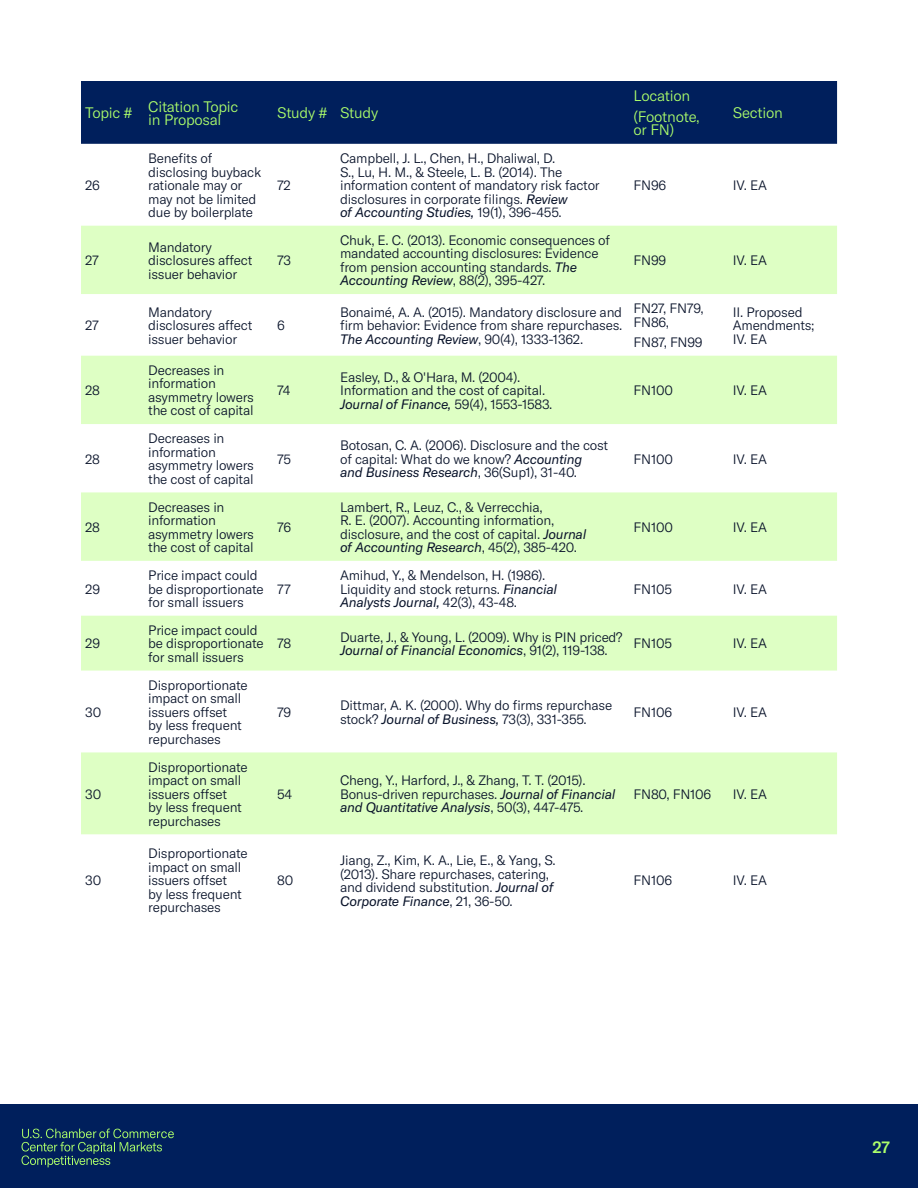
<style>
.page{position:relative;width:918px;height:1188px;background:#fff}
.page>*{position:absolute;margin:0;border:0;box-sizing:border-box;transform-origin:0 0}
.t1{font:500 16.5px "GT America";color:#adff6b}
.Table_Text{font:300 15px/13.5px "GT America";letter-spacing:-.02em;color:#adff6b}
.Table_Text-2{font:300 13.5px/13.5px "GT America";letter-spacing:-.02em;color:#09132a}
.s1{font-weight:400;font-style:italic}
</style>
<div class="page">
<div style="left:0;top:1104px;width:918px;height:84px;background:#001f5c"></div>
<svg style="left:22px;top:1129px;width:152px;height:38px"></svg>
<div style="left:81px;top:81px;width:756px;height:63px;background:#001f5c"></div>
<svg style="left:81px;top:226px;width:756px;height:608px;fill:#deffc4"></svg>
<p class="Table_Text" style="left:85px;top:106px;width:48px">Topic #</p>
<p class="Table_Text" style="left:148px;top:100px;width:92px">Citation Topic in Proposal</p>
<p class="Table_Text" style="left:277px;top:106px;width:51px">Study #</p>
<p class="Table_Text" style="left:340px;top:106px;width:40px">Study</p>
<p class="Table_Text-2" style="left:85px;top:179px;width:16px">26</p>
<p class="Table_Text-2" style="left:85px;top:254px;width:15px">27</p>
<p class="Table_Text-2" style="left:148px;top:152px;width:115px">Benefits of disclosing buyback rationale may or may not be limited due by boilerplate</p>
<p class="Table_Text-2" style="left:148px;top:240px;width:106px">Mandatory disclosures affect issuer behavior</p>
<p class="Table_Text-2" style="left:277px;top:179px;width:15px">72</p>
<p class="Table_Text-2" style="left:277px;top:254px;width:15px">73</p>
<p class="Table_Text-2" style="left:340px;top:152px;width:261px">Campbell, J. L., Chen, H., Dhaliwal, D.<br>S., Lu, H. M., &amp; Steele, L. B. (2014). The information content of mandatory risk factor disclosures in corporate filings. <span class="s1">Review<br>of Accounting Studies,</span> 19(1), 396-455.</p>
<p class="Table_Text-2" style="left:340px;top:233px;width:272px">Chuk, E. C. (2013). Economic consequences of mandated accounting disclosures: Evidence from pension accounting standards. <span class="s1">The Accounting Review</span>, 88(2), 395-427.</p>
<p class="Table_Text" style="left:634px;top:89px;width:58px">Location</p>
<p class="Table_Text" style="left:634px;top:110px;width:68px">(Footnote, or FN)</p>
<p class="Table_Text" style="left:733px;top:106px;width:51px">Section</p>
<p class="Table_Text-2" style="left:634px;top:179px;width:34px">FN96</p>
<p class="Table_Text-2" style="left:733px;top:179px;width:36px">IV. EA</p>
<p class="Table_Text-2" style="left:634px;top:254px;width:34px">FN99</p>
<p class="Table_Text-2" style="left:733px;top:254px;width:36px">IV. EA</p>
<p class="Table_Text-2" style="left:85px;top:319px;width:15px">27</p>
<p class="Table_Text-2" style="left:148px;top:305px;width:106px">Mandatory disclosures affect issuer behavior</p>
<p class="Table_Text-2" style="left:277px;top:319px;width:9px">6</p>
<p class="Table_Text-2" style="left:340px;top:305px;width:284px;text-align:justify">Bonaimé, A. A. (2015). Mandatory disclosure and firm behavior: Evidence from share repurchases.<br><span class="s1">The Accounting Review</span>, 90(4), 1333-1362.</p>
<p class="Table_Text-2" style="left:634px;top:302px;width:72px">FN27, FN79,<br>FN86,</p>
<p class="Table_Text-2" style="left:634px;top:336px;width:71px">FN87, FN99</p>
<p class="Table_Text-2" style="left:733px;top:305px;width:83px">II. Proposed<br>Amendments;<br>IV. EA</p>
<p class="Table_Text-2" style="left:85px;top:384px;width:16px">28</p>
<p class="Table_Text-2" style="left:148px;top:363px;width:107px">Decreases in information asymmetry lowers the cost of capital</p>
<p class="Table_Text-2" style="left:277px;top:384px;width:15px">74</p>
<p class="Table_Text-2" style="left:340px;top:370px;width:214px">Easley, D., &amp; O'Hara, M. (2004).<br>Information and the cost of capital.<br><span class="s1">Journal of Finance,</span> 59(4), 1553-1583.</p>
<p class="Table_Text-2" style="left:634px;top:384px;width:41px">FN100</p>
<p class="Table_Text-2" style="left:733px;top:384px;width:36px">IV. EA</p>
<p class="Table_Text-2" style="left:85px;top:452px;width:16px">28</p>
<p class="Table_Text-2" style="left:148px;top:432px;width:107px">Decreases in information asymmetry lowers the cost of capital</p>
<p class="Table_Text-2" style="left:277px;top:452px;width:15px">75</p>
<p class="Table_Text-2" style="left:340px;top:439px;width:270px">Botosan, C. A. (2006). Disclosure and the cost of capital: What do we know? <span class="s1">Accounting and Business Research</span>, 36(Sup1), 31-40.</p>
<p class="Table_Text-2" style="left:634px;top:452px;width:41px">FN100</p>
<p class="Table_Text-2" style="left:733px;top:452px;width:36px">IV. EA</p>
<p class="Table_Text-2" style="left:85px;top:520px;width:16px">28</p>
<p class="Table_Text-2" style="left:148px;top:500px;width:107px">Decreases in information asymmetry lowers the cost of capital</p>
<p class="Table_Text-2" style="left:277px;top:520px;width:15px">76</p>
<p class="Table_Text-2" style="left:340px;top:500px;width:248px">Lambert, R., Leuz, C., &amp; Verrecchia,<br>R. E. (2007). Accounting information, disclosure, and the cost of capital. <span class="s1">Journal of Accounting Research</span>, 45(2), 385-420.</p>
<p class="Table_Text-2" style="left:634px;top:520px;width:41px">FN100</p>
<p class="Table_Text-2" style="left:733px;top:520px;width:36px">IV. EA</p>
<p class="Table_Text-2" style="left:85px;top:582px;width:16px">29</p>
<p class="Table_Text-2" style="left:148px;top:569px;width:117px">Price impact could be disproportionate for small issuers</p>
<p class="Table_Text-2" style="left:277px;top:582px;width:15px">77</p>
<p class="Table_Text-2" style="left:340px;top:569px;width:219px">Amihud, Y., &amp; Mendelson, H. (1986).<br>Liquidity and stock returns. <span class="s1">Financial<br>Analysts Journal,</span> 42(3), 43-48.</p>
<p class="Table_Text-2" style="left:634px;top:582px;width:40px">FN105</p>
<p class="Table_Text-2" style="left:733px;top:582px;width:36px">IV. EA</p>
<p class="Table_Text-2" style="left:85px;top:637px;width:16px">29</p>
<p class="Table_Text-2" style="left:148px;top:623px;width:117px">Price impact could be disproportionate for small issuers</p>
<p class="Table_Text-2" style="left:277px;top:637px;width:16px">78</p>
<p class="Table_Text-2" style="left:340px;top:630px;width:284px">Duarte, J., &amp; Young, L. (2009). Why is PIN priced?<br><span class="s1">Journal of Financial Economics</span>, 91(2), 119-138.</p>
<p class="Table_Text-2" style="left:634px;top:637px;width:40px">FN105</p>
<p class="Table_Text-2" style="left:733px;top:637px;width:36px">IV. EA</p>
<p class="Table_Text-2" style="left:85px;top:705px;width:17px">30</p>
<p class="Table_Text-2" style="left:148px;top:678px;width:101px">Disproportionate impact on small issuers offset<br>by less frequent repurchases</p>
<p class="Table_Text-2" style="left:277px;top:705px;width:16px">79</p>
<p class="Table_Text-2" style="left:340px;top:699px;width:274px">Dittmar, A. K. (2000). Why do firms repurchase stock? <span class="s1">Journal of Business,</span> 73(3), 331-355.</p>
<p class="Table_Text-2" style="left:634px;top:705px;width:40px">FN106</p>
<p class="Table_Text-2" style="left:733px;top:705px;width:36px">IV. EA</p>
<p class="Table_Text-2" style="left:85px;top:787px;width:17px">30</p>
<p class="Table_Text-2" style="left:148px;top:760px;width:101px">Disproportionate impact on small issuers offset<br>by less frequent repurchases</p>
<p class="Table_Text-2" style="left:277px;top:787px;width:17px">54</p>
<p class="Table_Text-2" style="left:340px;top:774px;width:277px">Cheng, Y., Harford, J., &amp; Zhang, T. T. (2015).<br>Bonus-driven repurchases. <span class="s1">Journal of Financial and Quantitative Analysis</span>, 50(3), 447-475.</p>
<p class="Table_Text-2" style="left:634px;top:787px;width:79px">FN80, FN106</p>
<p class="Table_Text-2" style="left:733px;top:787px;width:36px">IV. EA</p>
<p class="Table_Text-2" style="left:85px;top:874px;width:17px">30</p>
<p class="Table_Text-2" style="left:148px;top:847px;width:101px">Disproportionate impact on small issuers offset<br>by less frequent repurchases</p>
<p class="Table_Text-2" style="left:277px;top:874px;width:18px">80</p>
<p class="Table_Text-2" style="left:340px;top:854px;width:217px">Jiang, Z., Kim, K. A., Lie, E., &amp; Yang, S. (2013). Share repurchases, catering, and dividend substitution. <span class="s1">Journal of Corporate Finance</span>, 21, 36-50.</p>
<p class="Table_Text-2" style="left:634px;top:874px;width:40px">FN106</p>
<p class="Table_Text-2" style="left:733px;top:874px;width:36px">IV. EA</p>
<p class="t1" style="left:872px;top:1137px;width:19px">27</p>
</div>
